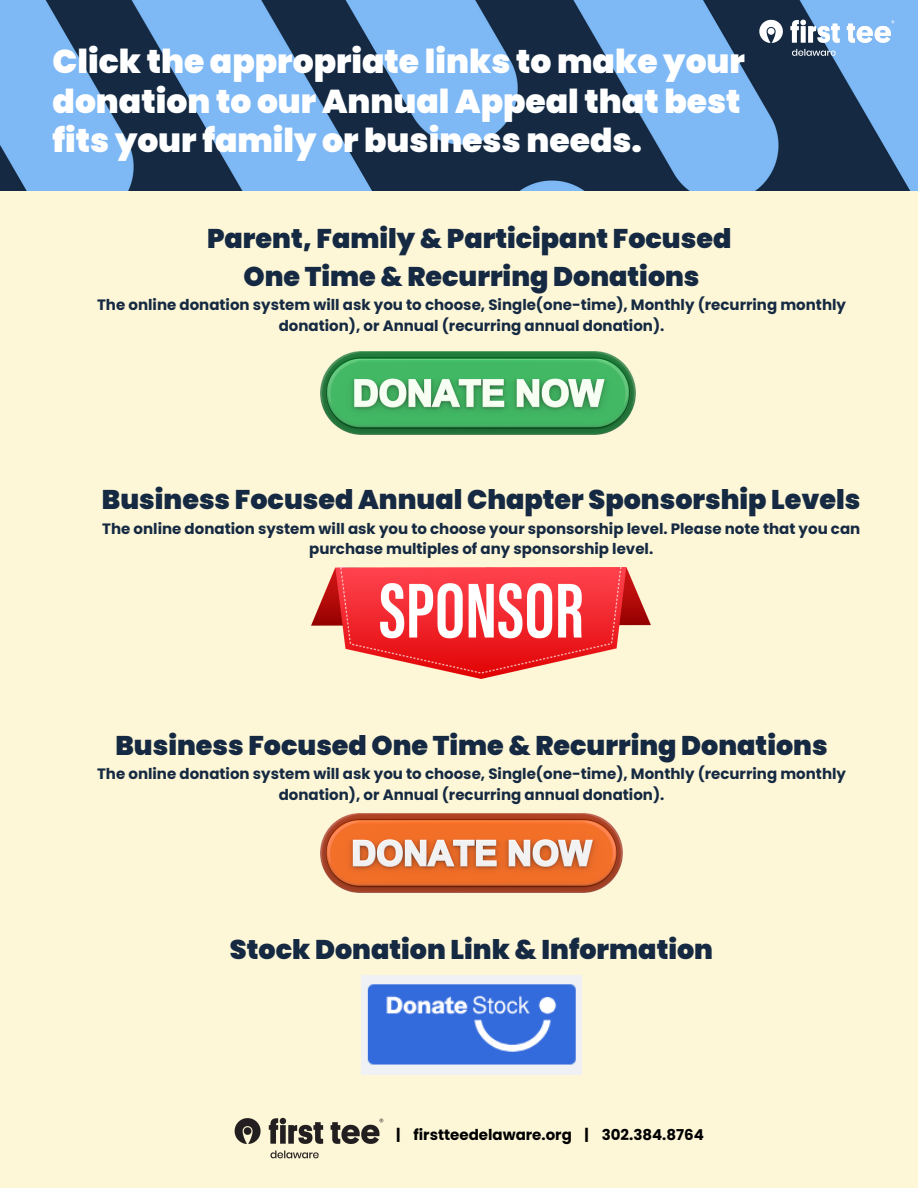
<style>
.page{position:relative;width:918px;height:1188px;background:#fdf6d7}
.page>*{position:absolute;margin:0;border:0;box-sizing:border-box;transform-origin:0 0}
.t1{font:900 33px "Poppins";color:#fff}
.t2{font:900 27px "Poppins";color:#152a42}
.t3{font:700 15px/20.2px "Poppins";color:#152a42;text-align:center}
.t4{font:700 15px "Poppins";color:#000}
</style>
<div class="page">
<img style="left:320px;top:351px;width:315px;height:84px">
<img style="left:312px;top:568px;width:338px;height:111px">
<img style="left:362px;top:975px;width:219px;height:99px">
<img style="left:320px;top:813px;width:303px;height:80px">
<img style="left:0;top:0;width:918px;height:191px">
<img style="left:757px;top:17px;width:139px;height:52px">
<img style="left:234px;top:1117px;width:150px;height:42px">
<p class="t1" style="left:53px;top:39px;width:694px">Click the appropriate links to make your</p>
<p class="t1" style="left:53px;top:78px;width:690px">donation to our Annual Appeal that best</p>
<p class="t1" style="left:53px;top:117px;width:591px">fits your family or business needs.</p>
<p class="t2" style="left:207px;top:220px;width:526px">Parent, Family &amp; Participant Focused</p>
<p class="t2" style="left:244px;top:257px;width:458px">One Time &amp; Recurring Donations</p>
<p class="t3" style="left:97px;top:295px;width:750px">The online donation system will ask you to choose, Single(one-time), Monthly (recurring monthly donation), or Annual (recurring annual donation).</p>
<p class="t2" style="left:102px;top:481px;width:760px">Business Focused Annual Chapter Sponsorship Levels</p>
<p class="t3" style="left:102px;top:519px;width:760px">The online donation system will ask you to choose your sponsorship level. Please note that you can purchase multiples of any sponsorship level.</p>
<p class="t2" style="left:115px;top:726px;width:714px">Business Focused One Time &amp; Recurring Donations</p>
<p class="t3" style="left:97px;top:764px;width:750px">The online donation system will ask you to choose, Single(one-time), Monthly (recurring monthly donation), or Annual (recurring annual donation).</p>
<p class="t2" style="left:230px;top:930px;width:485px">Stock Donation Link &amp; Information</p>
<p class="t4" style="left:396px;top:1124px;width:309px">| firstteedelaware.org | 302.384.8764</p>
</div>
